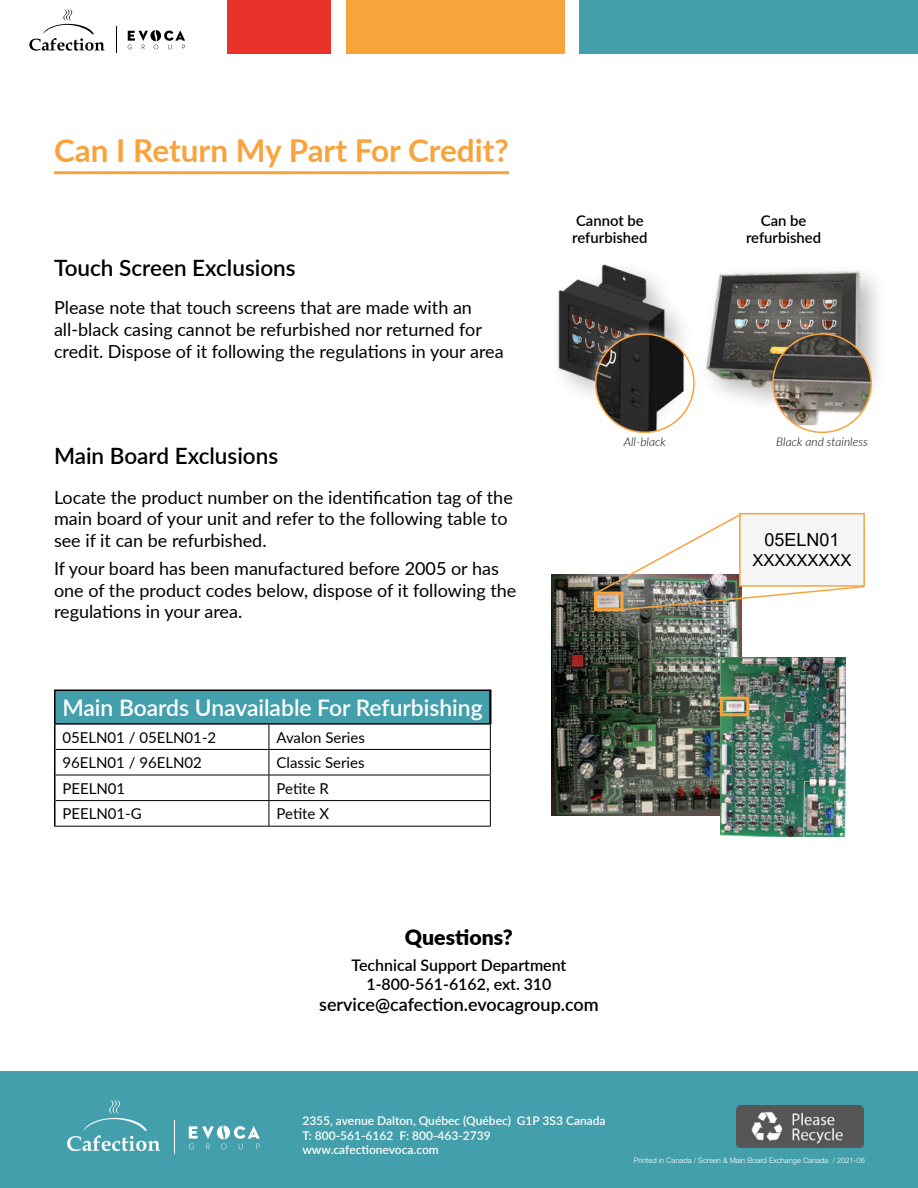
<style>
.page{position:relative;width:918px;height:1188px;background:#fff}
.page>*{position:absolute;margin:0;border:0;box-sizing:border-box;transform-origin:0 0}
.t1{font:700 31.5px "Lato";color:#f9a33d}
.t2{font:600 22.8px "Lato";color:#fff}
.t3{font:600 22.5px "Lato";color:#000}
.t4{font:900 21.3px "Lato";color:#000}
.t5{font:18px/21.6px "Lato";color:#000}
.t6{font:600 18px "Lato";color:#000}
.t7{font:18px "Arial";color:#000}
.t8{font:16.5px "Arial";color:#000}
.t9{font:600 15.9px/19.2px "Lato";color:#000;text-align:center}
.t10{font:15px "Lato";color:#000}
.t11{font:600 14.85px/17.9px "Lato";color:#000}
.t12{font:600 12px/14.4px "Lato";color:#fff}
.t13{font:italic 300 12px "Lato";color:#000}
.t14{font:300 7.5px "Helvetica Neue LT Pro";color:#fff}
</style>
<div class="page">
<div style="left:0;top:1072px;width:918px;height:116px;background:#439fab"></div>
<img style="left:737px;top:1106px;width:127px;height:42px">
<svg style="left:67px;top:1099px;width:93px;height:52px"></svg>
<hr style="left:174px;top:1121px;width:1px;height:33px;background:#fff">
<svg style="left:189px;top:1126px;width:71px;height:23px"></svg>
<svg style="left:29px;top:9px;width:76px;height:42px"></svg>
<svg style="left:116px;top:26px;width:1px;height:27px"></svg>
<svg style="left:128px;top:30px;width:57px;height:19px"></svg>
<div style="left:580px;top:0;width:338px;height:53px;background:#439fab"></div>
<div style="left:346px;top:0;width:219px;height:53px;background:#f9a33d"></div>
<div style="left:227px;top:0;width:103px;height:53px;background:#e9322a"></div>
<div style="left:55px;top:690px;width:435px;height:34px;background:#439fab"></div>
<svg style="left:56px;top:725px;width:434px;height:101px"></svg>
<hr style="left:489px;top:691px;width:2px;height:32px;background:#000">
<hr style="left:56px;top:749px;width:213px;height:1px;background:#000">
<hr style="left:56px;top:775px;width:213px;height:1px;background:#000">
<hr style="left:56px;top:800px;width:213px;height:1px;background:#000">
<hr style="left:54px;top:826px;width:215px;height:1px;background:#000">
<hr style="left:269px;top:749px;width:222px;height:1px;background:#000">
<hr style="left:269px;top:775px;width:222px;height:1px;background:#000">
<hr style="left:269px;top:800px;width:222px;height:1px;background:#000">
<svg style="left:269px;top:725px;width:1px;height:101px"></svg>
<svg style="left:490px;top:725px;width:1px;height:101px"></svg>
<hr style="left:269px;top:826px;width:222px;height:1px;background:#000">
<hr style="left:54px;top:690px;width:215px;height:1px;background:#000">
<hr style="left:54px;top:691px;width:2px;height:32px;background:#000">
<hr style="left:269px;top:690px;width:222px;height:1px;background:#000">
<hr style="left:54px;top:723px;width:215px;height:2px;background:#000">
<hr style="left:54px;top:725px;width:2px;height:24px;background:#000">
<hr style="left:54px;top:749px;width:2px;height:26px;background:#000">
<hr style="left:54px;top:775px;width:2px;height:26px;background:#000">
<hr style="left:54px;top:801px;width:2px;height:25px;background:#000">
<hr style="left:269px;top:723px;width:222px;height:2px;background:#000">
<hr style="left:54px;top:171px;width:455px;height:3px;background:#f9a33d">
<img style="left:558px;top:264px;width:110px;height:128px">
<div style="left:698px;top:262px;width:190px;height:155px;background:#000;opacity:.3"></div>
<img style="left:698px;top:272px;width:172px;height:115px">
<div style="left:585px;top:324px;width:120px;height:119px;background:#fff;opacity:.5"></div>
<img style="left:596px;top:334px;width:98px;height:98px">
<div style="left:595px;top:333px;width:100px;height:100px;border:2px solid #f9a33d;border-radius:50%"></div>
<img style="left:552px;top:575px;width:190px;height:240px">
<svg style="left:593px;top:513px;width:272px;height:98px"></svg>
<div style="left:594px;top:592px;width:30px;height:19px;border:3px solid #f9a33d"></div>
<img style="left:721px;top:658px;width:124px;height:179px">
<div style="left:720px;top:697px;width:29px;height:19px;border:3px solid #f9a33d"></div>
<img style="left:773px;top:334px;width:98px;height:91px">
<div style="left:772px;top:333px;width:100px;height:100px;border:2px solid #f9a33d;border-radius:50%"></div>
<h1 class="t1" style="left:54px;top:127px;width:457px">Can I Return My Part For Credit?</h1>
<p class="t3" style="left:54px;top:252px;width:243px">Touch Screen Exclusions</p>
<p class="t5" style="left:54px;top:296px;width:451px">Please note that touch screens that are made with an all-black casing cannot be refurbished nor returned for credit. Dispose of it following the regulations in your area</p>
<p class="t3" style="left:54px;top:440px;width:226px">Main Board Exclusions</p>
<p class="t5" style="left:54px;top:486px;width:460px">Locate the product number on the identification tag of the main board of your unit and refer to the following table to see if it can be refurbished.</p>
<p class="t5" style="left:54px;top:557px;width:464px">If your board has been manufactured before 2005 or has one of the product codes below, dispose of it following the regulations in your area.</p>
<p class="t2" style="left:62px;top:691px;width:422px">Main Boards Unavailable For Refurbishing</p>
<p class="t10" style="left:62px;top:727px;width:155px">05ELN01 / 05ELN01-2</p>
<p class="t10" style="left:277px;top:727px;width:90px">Avalon Series</p>
<p class="t10" style="left:62px;top:752px;width:141px">96ELN01 / 96ELN02</p>
<p class="t10" style="left:277px;top:752px;width:90px">Classic Series</p>
<p class="t10" style="left:62px;top:778px;width:64px">PEELN01</p>
<p class="t10" style="left:277px;top:778px;width:54px">Petite R</p>
<p class="t10" style="left:62px;top:803px;width:81px">PEELN01-G</p>
<p class="t10" style="left:277px;top:803px;width:54px">Petite X</p>
<p class="t11" style="left:572px;top:211px;width:77px">Cannot be refurbished</p>
<p class="t11" style="left:746px;top:211px;width:77px;text-align:center">Can be refurbished</p>
<p class="t13" style="left:624px;top:433px;width:44px">All-black</p>
<p class="t13" style="left:776px;top:433px;width:93px">Black and stainless</p>
<p class="t7" style="left:764px;top:527px;width:77px">05ELN01</p>
<p class="t8" style="left:752px;top:549px;width:101px">XXXXXXXXX</p>
<p class="t4" style="left:405px;top:921px;width:110px">Questions?</p>
<p class="t9" style="left:351px;top:954px;width:216px">Technical Support Department<br>1-800-561-6162, ext. 310</p>
<p class="t6" style="left:319px;top:992px;width:281px">service@cafection.evocagroup.com</p>
<p class="t12" style="left:302px;top:1113px;width:305px">2355, avenue Dalton, Québec (Québec) G1P 3S3 Canada<br>T: 800-561-6162 F: 800-463-2739 www.cafectionevoca.com</p>
<p class="t14" style="left:634px;top:1156px;width:233px">Printed in Canada / Screen &amp; Main Board Exchange Canada / 2021-06</p>
</div>
